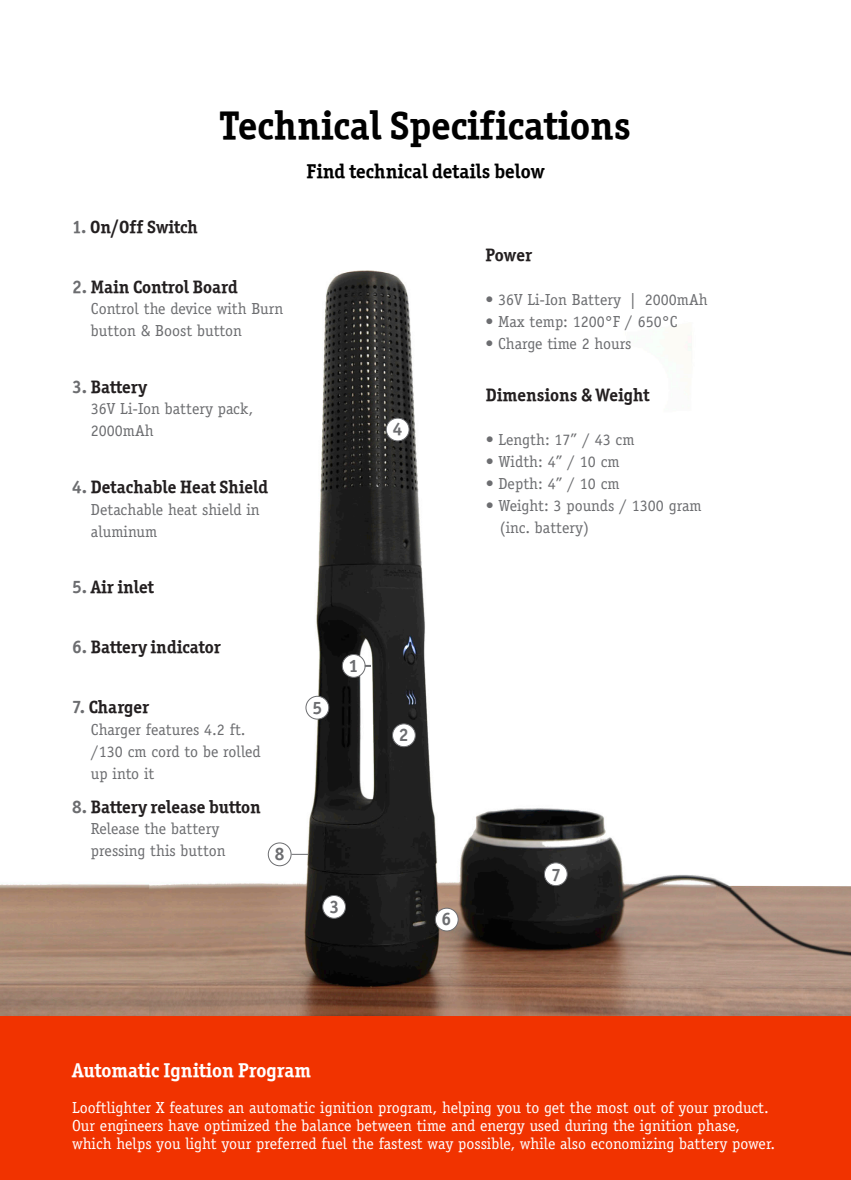
<style>
.page{position:relative;width:851px;height:1180px;background:#fff}
.page>*{position:absolute;margin:0;border:0;box-sizing:border-box;transform-origin:0 0}
.t1{font:40px "Officina Serif ITCTT Bold";color:#000}
.t2{font:20px "Officina Serif ITCTT Bold";color:#000}
.t3{font:20px "Officina Serif ITCTT Bold";color:#fff}
.t4{font:18px "Officina Serif ITCTT Bold";color:#231f20}
.t5{font:700 18px "Officina Sans ITC Pro";color:#6c6d70}
.t6{font:16px/22px "Officina Serif Std";color:#6c6d70}
.t7{font:16px/18px "Officina Serif Std";color:#fff}
.s1{color:#6c6d70}
</style>
<div class="page">
<img style="left:0;top:270px;width:850px;height:746px">
<div style="left:392px;top:723px;width:23px;height:23px;background:#fff;border-radius:50%"></div>
<div style="left:392px;top:723px;width:24px;height:24px;border:1px solid #6c6d70;border-radius:50%"></div>
<div style="left:306px;top:696px;width:23px;height:23px;background:#fff;border-radius:50%"></div>
<div style="left:305px;top:695px;width:24px;height:24px;border:1px solid #6c6d70;border-radius:50%"></div>
<div style="left:342px;top:654px;width:23px;height:23px;background:#fff;border-radius:50%"></div>
<div style="left:342px;top:654px;width:23px;height:23px;border:1px solid #6c6d70;border-radius:50%"></div>
<svg style="left:365px;top:664px;width:6px;height:2px"></svg>
<div style="left:386px;top:418px;width:23px;height:23px;background:#fff;border-radius:50%"></div>
<div style="left:386px;top:417px;width:23px;height:24px;border:1px solid #6c6d70;border-radius:50%"></div>
<div style="left:322px;top:895px;width:23px;height:23px;background:#fff;border-radius:50%"></div>
<div style="left:322px;top:894px;width:24px;height:24px;border:1px solid #6c6d70;border-radius:50%"></div>
<div style="left:435px;top:908px;width:23px;height:22px;background:#fff;border-radius:50%"></div>
<div style="left:435px;top:907px;width:23px;height:24px;border:1px solid #6c6d70;border-radius:50%"></div>
<div style="left:544px;top:862px;width:23px;height:23px;background:#fff;border-radius:50%"></div>
<div style="left:544px;top:862px;width:23px;height:24px;border:1px solid #6c6d70;border-radius:50%"></div>
<svg style="left:291px;top:853px;width:17px;height:1px"></svg>
<div style="left:268px;top:842px;width:23px;height:23px;background:#fff;border-radius:50%"></div>
<div style="left:268px;top:842px;width:23px;height:24px;border:1px solid #6c6d70;border-radius:50%"></div>
<div style="left:0;top:1016px;width:850px;height:163px;background:#f13300"></div>
<p class="t1" style="left:220px;top:100px;width:412px">Technical Specifications</p>
<p class="t4" style="left:72px;top:215px;width:127px"><span class="s1">1.</span> On/Off Switch</p>
<p class="t4" style="left:72px;top:275px;width:167px"><span class="s1">2.</span> Main Control Board</p>
<p class="t6" style="left:91px;top:298px;width:194px">Control the device with Burn button &amp; Boost button</p>
<p class="t4" style="left:72px;top:375px;width:76px"><span class="s1">3.</span> Battery</p>
<p class="t6" style="left:91px;top:397px;width:164px">36V Li-Ion battery pack,<br>2000mAh</p>
<p class="t4" style="left:72px;top:475px;width:198px"><span class="s1">4.</span> Detachable Heat Shield</p>
<p class="t6" style="left:91px;top:498px;width:170px">Detachable heat shield in aluminum</p>
<p class="t4" style="left:72px;top:575px;width:83px"><span class="s1">5.</span> Air inlet</p>
<p class="t4" style="left:72px;top:635px;width:150px"><span class="s1">6.</span> Battery indicator</p>
<p class="t4" style="left:72px;top:695px;width:79px"><span class="s1">7.</span> Charger</p>
<p class="t6" style="left:91px;top:719px;width:171px">Charger features 4.2 ft. /130 cm cord to be rolled up into it</p>
<p class="t6" style="left:91px;top:817px;width:136px">Release the battery pressing this button</p>
<p class="t4" style="left:72px;top:795px;width:190px"><span class="s1">8.</span> Battery release button</p>
<p class="t5" style="left:275px;top:842px;width:11px">8</p>
<p class="t2" style="left:306px;top:159px;width:239px">Find technical details below</p>
<p class="t5" style="left:392px;top:418px;width:11px">4</p>
<p class="t5" style="left:312px;top:696px;width:11px">5</p>
<p class="t5" style="left:349px;top:654px;width:11px">1</p>
<p class="t5" style="left:399px;top:723px;width:11px">2</p>
<p class="t4" style="left:485px;top:244px;width:48px">Power</p>
<p class="t6" style="left:485px;top:289px;width:224px">• 36V Li-Ion Battery | 2000mAh</p>
<p class="t6" style="left:485px;top:311px;width:193px">• Max temp: 1200°F / 650°C</p>
<p class="t6" style="left:485px;top:333px;width:147px">• Charge time 2 hours</p>
<p class="t4" style="left:485px;top:383px;width:165px">Dimensions &amp; Weight</p>
<p class="t6" style="left:485px;top:428px;width:150px">• Length: 17” / 43 cm</p>
<p class="t6" style="left:485px;top:450px;width:135px">• Width: 4” / 10 cm</p>
<p class="t6" style="left:485px;top:472px;width:135px">• Depth: 4” / 10 cm</p>
<p class="t6" style="left:485px;top:494px;width:217px">• Weight: 3 pounds / 1300 gram</p>
<p class="t6" style="left:500px;top:516px;width:91px">(inc. battery)</p>
<p class="t5" style="left:329px;top:895px;width:11px">3</p>
<p class="t5" style="left:441px;top:907px;width:11px">6</p>
<p class="t5" style="left:551px;top:863px;width:11px">7</p>
<p class="t3" style="left:72px;top:1057px;width:240px">Automatic Ignition Program</p>
<p class="t7" style="left:72px;top:1098px;width:704px">Looftlighter X features an automatic ignition program, helping you to get the most out of your product.<br>Our engineers have optimized the balance between time and energy used during the ignition phase, which helps you light your preferred fuel the fastest way possible, while also economizing battery power.</p>
</div>
